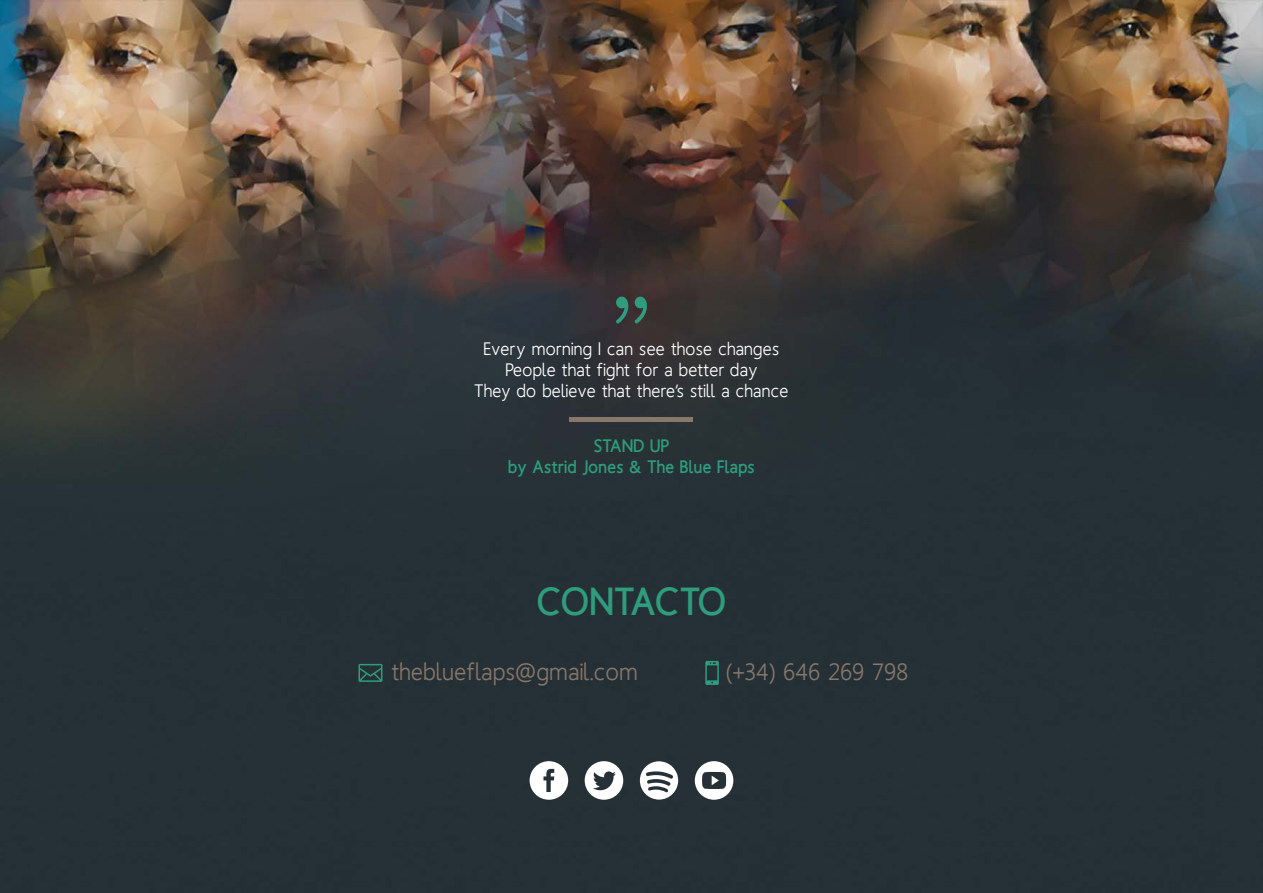
<style>
.page{position:relative;width:1263px;height:893px;background:#fff}
.page>*{position:absolute;margin:0;border:0;box-sizing:border-box;transform-origin:0 0}
.t1{font:900 39px "Homizio";letter-spacing:.005em;color:#2e9c7d}
.t2{font:24px "Homizio";letter-spacing:.05em;color:#877869}
.t3{font:18px "Homizio";letter-spacing:.05em;color:#fff}
.t4{font:900 18px "Homizio";letter-spacing:.025em;color:#2e9c7d}
</style>
<div class="page">
<img style="left:0;top:0;width:1263px;height:893px">
<svg style="left:358px;top:664px;width:24px;height:18px"></svg>
<svg style="left:705px;top:661px;width:14px;height:24px"></svg>
<svg style="left:616px;top:297px;width:31px;height:26px"></svg>
<hr style="left:570px;top:418px;width:123px;height:4px;background:#877869">
<svg style="left:530px;top:761px;width:38px;height:39px"></svg>
<svg style="left:585px;top:761px;width:38px;height:39px"></svg>
<svg style="left:640px;top:761px;width:38px;height:39px"></svg>
<svg style="left:695px;top:761px;width:38px;height:39px"></svg>
<p class="t3" style="left:484px;top:339px;width:297px">Every morning I can see those changes</p>
<p class="t3" style="left:506px;top:360px;width:253px">People that fight for a better day</p>
<p class="t3" style="left:475px;top:381px;width:315px">They do believe that there’s still a chance</p>
<p class="t4" style="left:594px;top:435px;width:77px">STAND UP</p>
<p class="t4" style="left:508px;top:456px;width:248px">by Astrid Jones &amp; The Blue Flaps</p>
<p class="t1" style="left:537px;top:580px;width:190px">CONTACTO</p>
<p class="t2" style="left:392px;top:658px;width:247px">theblueflaps@gmail.com</p>
<p class="t2" style="left:727px;top:658px;width:183px">(+34) 646 269 798</p>
</div>
